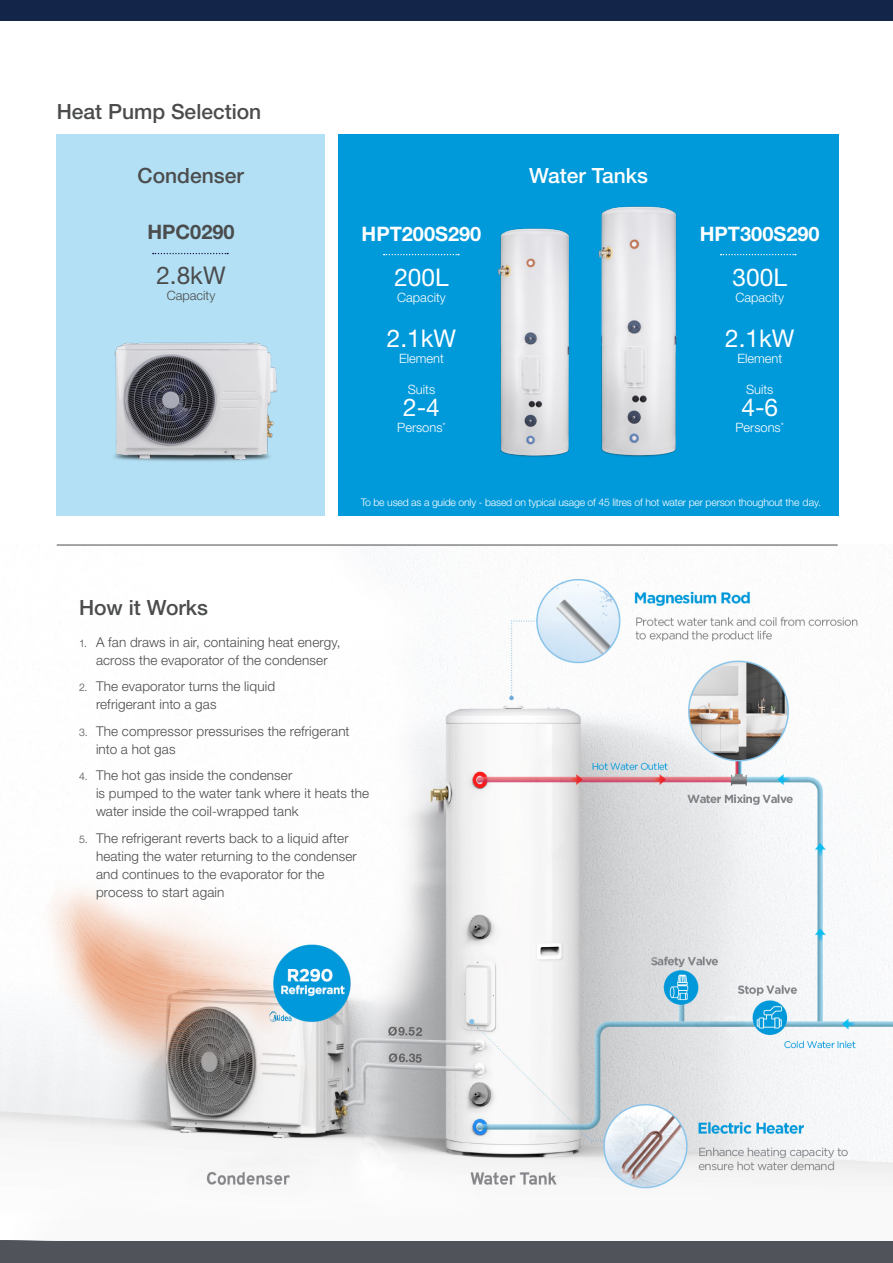
<style>
.page{position:relative;width:893px;height:1263px;background:#fff}
.page>*{position:absolute;margin:0;border:0;box-sizing:border-box;transform-origin:0 0}
.t1{font:24.45px "Helvetica Neue LT Pro";color:#fff}
.t2{font:24.45px "Helvetica Neue LT Pro";color:#4b4c4d}
.t3{font:500 21px "Helvetica Neue LT Pro";color:#4b4c4d}
.t4{font:500 21px "Helvetica Neue LT Pro";color:#fff}
.t5{font:700 19.95px "Helvetica Neue LT Pro";color:#fff}
.t6{font:700 19.95px "Helvetica Neue LT Pro";color:#4b4c4d}
.t7{font:300 13.5px/18px "Helvetica Neue LT Pro";letter-spacing:.01em;color:#4b4c4d}
.t8{font:300 12.9px "Helvetica Neue LT Pro";color:#fff}
.t9{font:300 12.9px "Helvetica Neue LT Pro";color:#4b4c4d}
.t10{font:300 10.5px "Helvetica Neue LT Pro";letter-spacing:-.02em;color:#fff}
.s1{font-size:10.5px}
</style>
<div class="page">
<div style="left:338px;top:135px;width:501px;height:381px;background:#0099da"></div>
<div style="left:57px;top:135px;width:268px;height:381px;background:#b3e0f4"></div>
<div style="left:0;top:1241px;width:893px;height:22px;background:#50535a"></div>
<div style="left:0;top:0;width:893px;height:21px;background:#132649"></div>
<img style="left:497px;top:228px;width:73px;height:229px">
<img style="left:598px;top:206px;width:79px;height:251px">
<img style="left:0;top:545px;width:893px;height:696px">
<svg style="left:384px;top:254px;width:75px;height:1px"></svg>
<svg style="left:721px;top:254px;width:75px;height:1px"></svg>
<hr style="left:57px;top:545px;width:781px;height:1px;background:#4b4c4d">
<img style="left:114px;top:342px;width:164px;height:119px">
<svg style="left:153px;top:253px;width:75px;height:1px"></svg>
<p class="t3" style="left:57px;top:99px;width:206px">Heat Pump Selection</p>
<p class="t3" style="left:138px;top:163px;width:108px">Condenser</p>
<p class="t6" style="left:147px;top:219px;width:89px">HPC0290</p>
<p class="t2" style="left:156px;top:261px;width:71px">2.8kW</p>
<p class="t9" style="left:167px;top:287px;width:50px">Capacity</p>
<p class="t5" style="left:362px;top:221px;width:121px">HPT200S290</p>
<p class="t1" style="left:394px;top:263px;width:56px">200L</p>
<p class="t8" style="left:397px;top:289px;width:50px">Capacity</p>
<p class="t1" style="left:387px;top:324px;width:71px">2.1kW</p>
<p class="t8" style="left:399px;top:350px;width:46px">Element</p>
<p class="t8" style="left:408px;top:381px;width:29px">Suits</p>
<p class="t1" style="left:403px;top:393px;width:38px">2-4</p>
<p class="t8" style="left:397px;top:420px;width:50px">Persons<sup>*</sup></p>
<p class="t4" style="left:529px;top:163px;width:120px">Water Tanks</p>
<p class="t5" style="left:700px;top:221px;width:121px">HPT300S290</p>
<p class="t1" style="left:733px;top:263px;width:56px">300L</p>
<p class="t8" style="left:735px;top:289px;width:50px">Capacity</p>
<p class="t1" style="left:725px;top:324px;width:71px">2.1kW</p>
<p class="t8" style="left:737px;top:350px;width:46px">Element</p>
<p class="t8" style="left:746px;top:381px;width:29px">Suits</p>
<p class="t1" style="left:741px;top:393px;width:38px">4-6</p>
<p class="t8" style="left:735px;top:420px;width:50px">Persons<sup>*</sup></p>
<p class="t10" style="left:361px;top:496px;width:462px">To be used as a guide only - based on typical usage of 45 litres of hot water per person thoughout the day.</p>
<p class="t3" style="left:79px;top:595px;width:131px">How it Works</p>
<p class="t7" style="left:79px;top:633px;width:263px;text-align:center"><span class="s1">1.</span> A fan draws in air, containing heat energy, across the evaporator of the condenser</p>
<p class="t7" style="left:96px;top:677px;width:181px;text-indent:-17px"><span class="s1">2.</span> The evaporator turns the liquid refrigerant into a gas</p>
<p class="t7" style="left:96px;top:722px;width:255px;text-indent:-17px"><span class="s1">3.</span> The compressor pressurises the refrigerant into a hot gas</p>
<p class="t7" style="left:96px;top:766px;width:275px;text-indent:-17px"><span class="s1">4.</span> The hot gas inside the condenser<br>is pumped to the water tank where it heats the water inside the coil-wrapped tank</p>
<p class="t7" style="left:96px;top:829px;width:262px;text-indent:-17px"><span class="s1">5.</span> The refrigerant reverts back to a liquid after heating the water returning to the condenser and continues to the evaporator for the process to start again</p>
</div>
